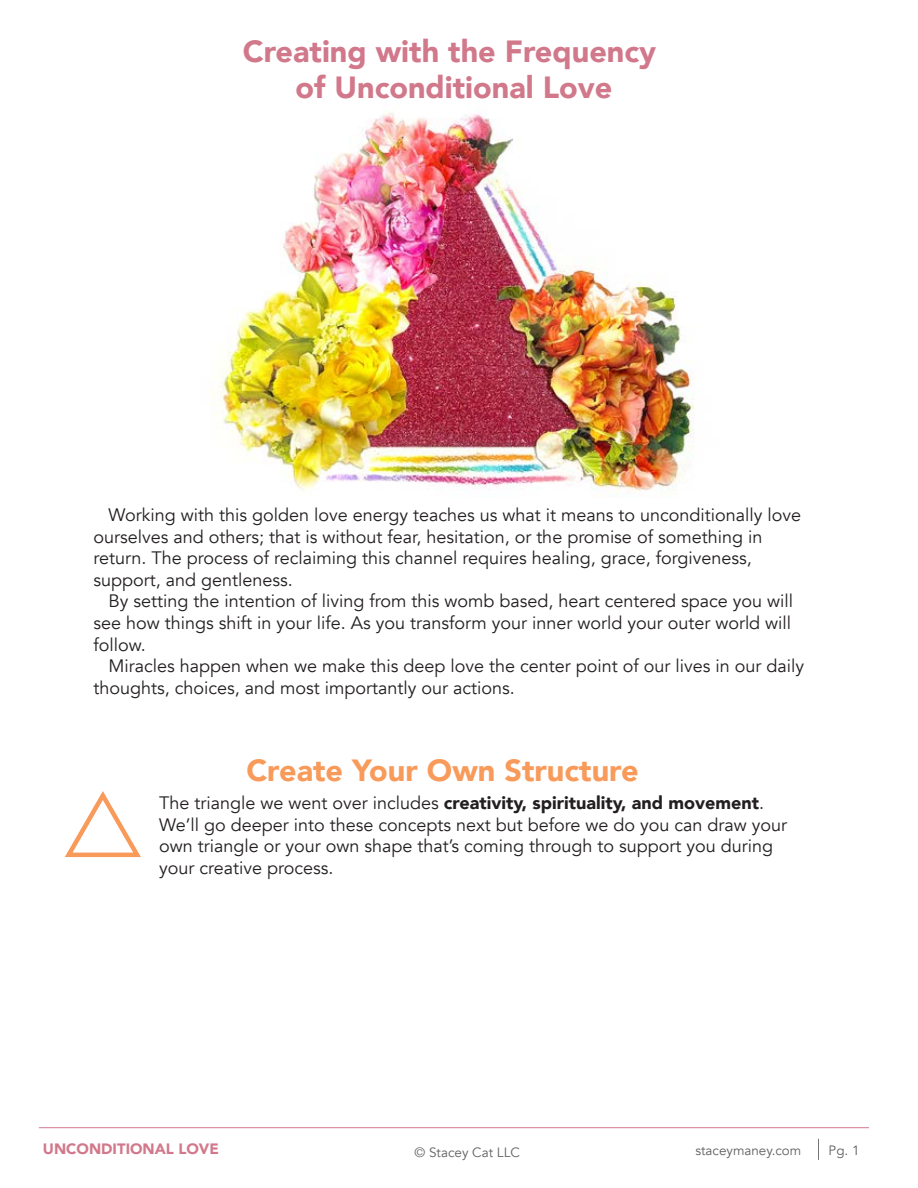
<style>
.page{position:relative;width:918px;height:1188px;background:#fff}
.page>*{position:absolute;margin:0;border:0;box-sizing:border-box;transform-origin:0 0}
.t1{font:900 30.6px/36.8px "Avenir";color:#d1788b;text-align:center}
.t2{font:900 30.6px "Avenir";color:#f89a5a}
.t3{font:18px/21.6px "Avenir";color:#231f20}
.t4{font:900 15px "Avenir";color:#d1788b}
.t5{font:13.5px "Avenir";color:#606161}
.s1{font-weight:900}
</style>
<div class="page">
<img style="left:211px;top:112px;width:484px;height:381px">
<svg style="left:65px;top:791px;width:76px;height:67px"></svg>
<svg style="left:818px;top:1139px;width:1px;height:21px"></svg>
<hr style="left:39px;top:1127px;width:830px;height:1px;background:#d1788b">
<h1 class="t1" style="left:243px;top:32px;width:415px">Creating with the Frequency of Unconditional Love</h1>
<p class="t3" style="left:93px;top:504px;width:709px;text-indent:15px">Working with this golden love energy teaches us what it means to unconditionally love ourselves and others; that is without fear, hesitation, or the promise of something in return. The process of reclaiming this channel requires healing, grace, forgiveness, support, and gentleness.</p>
<p class="t3" style="left:93px;top:591px;width:701px;text-align:justify;text-indent:15px">By setting the intention of living from this womb based, heart centered space you will see how things shift in your life. As you transform your inner world your outer world will follow.</p>
<p class="t3" style="left:93px;top:655px;width:712px;text-indent:15px">Miracles happen when we make this deep love the center point of our lives in our daily thoughts, choices, and most importantly our actions.</p>
<h1 class="t2" style="left:246px;top:744px;width:394px">Create Your Own Structure</h1>
<p class="t3" style="left:159px;top:792px;width:630px">The triangle we went over includes <span class="s1">creativity, spirituality, and movement</span>.<br>We’ll go deeper into these concepts next but before we do you can draw your own triangle or your own shape that’s coming through to support you during your creative process.</p>
<p class="t4" style="left:43px;top:1136px;width:178px">UNCONDITIONAL LOVE</p>
<p class="t5" style="left:415px;top:1144px;width:107px">© Stacey Cat LLC</p>
<p class="t5" style="left:695px;top:1142px;width:108px">staceymaney.com</p>
<p class="t5" style="left:829px;top:1142px;width:32px">Pg. 1</p>
</div>
